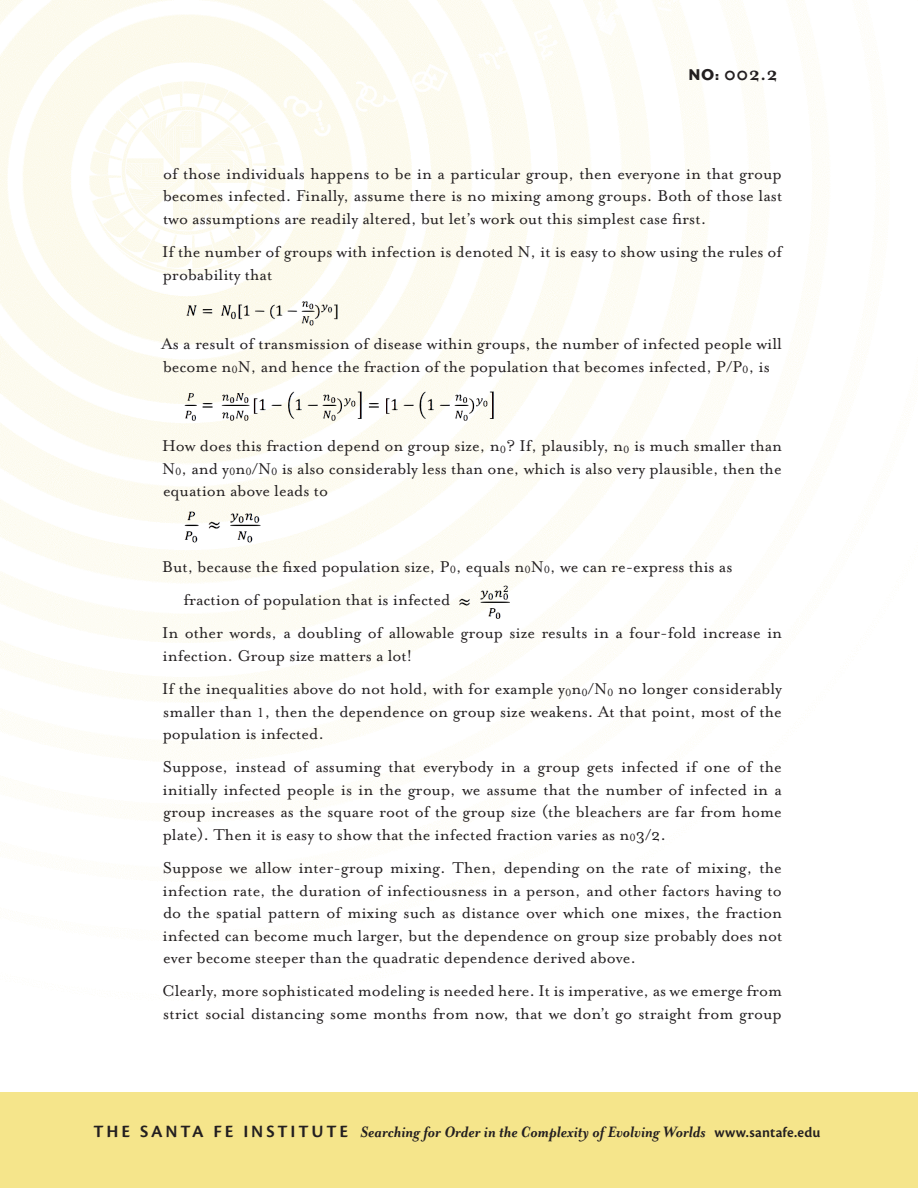
<style>
.page{position:relative;width:918px;height:1188px;background:#fff}
.page>*{position:absolute;margin:0;border:0;box-sizing:border-box;transform-origin:0 0}
.Transmission_text{font:700 21px "Mrs Eaves OT";color:#231f20}
.Transmission_text-2{font:18px/22.5px "Mrs Eaves OT";color:#231f20;text-align:justify}
.t1{font:italic 700 17.25px "Mrs Eaves OT";letter-spacing:.005em;color:#231f20}
.s1{font-family:"Mr Eaves Mod OT";font-weight:800;font-size:18px}
.s2{font-size:15px}
.s3{font-family:"Cronos Pro Semibold Capt";font-weight:400;font-style:normal;font-size:18px}
.s4{font-family:"Cronos Pro";font-weight:600;font-style:normal;font-size:15px}
</style>
<div class="page">
<div style="left:0;top:1092px;width:918px;height:96px;background:#f5e58b"></div>
<img style="left:0;top:0;width:917px;height:938px">
<img style="left:75px;top:62px;width:223px;height:218px">
<img style="left:179px;top:287px;width:171px;height:47px">
<img style="left:177px;top:381px;width:335px;height:51px">
<img style="left:165px;top:510px;width:116px;height:38px">
<img style="left:450px;top:576px;width:95px;height:49px">
<p class="Transmission_text" style="left:688px;top:63px;width:91px"><span class="s1">NO:</span> 002.2</p>
<p class="Transmission_text-2" style="left:163px;top:163px;width:621px">of those individuals happens to be in a particular group, then everyone in that group becomes infected. Finally, assume there is no mixing among groups. Both of those last two assumptions are readily altered, but let’s work out this simplest case first.</p>
<p class="Transmission_text-2" style="left:162px;top:241px;width:622px">If the number of groups with infection is denoted N, it is easy to show using the rules of probability that</p>
<p class="Transmission_text-2" style="left:162px;top:333px;width:622px">As a result of transmission of disease within groups, the number of infected people will become n<sub>0</sub>N, and hence the fraction of the population that becomes infected, P/P<sub>0</sub>, is</p>
<p class="Transmission_text-2" style="left:162px;top:435px;width:621px">How does this fraction depend on group size, n<sub>0</sub>? If, plausibly, n<sub>0</sub> is much smaller than N<sub>0</sub>, and y<sub>0</sub>n<sub>0</sub>/N<sub>0</sub> is also considerably less than one, which is also very plausible, then the equation above leads to</p>
<p class="Transmission_text-2" style="left:162px;top:555px;width:572px">But, because the fixed population size, P<sub>0</sub>, equals n<sub>0</sub>N<sub>0</sub>, we can re-express this as</p>
<p class="Transmission_text-2" style="left:184px;top:589px;width:268px">fraction of population that is infected</p>
<p class="Transmission_text-2" style="left:162px;top:622px;width:621px">In other words, a doubling of allowable group size results in a four-fold increase in infection. Group size matters a lot!</p>
<p class="Transmission_text-2" style="left:162px;top:678px;width:621px">If the inequalities above do not hold, with for example y<sub>0</sub>n<sub>0</sub>/N<sub>0</sub> no longer considerably smaller than <span class="s2">1</span>, then the dependence on group size weakens. At that point, most of the population is infected.</p>
<p class="Transmission_text-2" style="left:163px;top:756px;width:621px">Suppose, instead of assuming that everybody in a group gets infected if one of the initially infected people is in the group, we assume that the number of infected in a group increases as the square root of the group size (the bleachers are far from home plate). Then it is easy to show that the infected fraction varies as n<sub>0</sub>3/2.</p>
<p class="Transmission_text-2" style="left:163px;top:857px;width:621px">Suppose we allow inter-group mixing. Then, depending on the rate of mixing, the infection rate, the duration of infectiousness in a person, and other factors having to do the spatial pattern of mixing such as distance over which one mixes, the fraction infected can become much larger, but the dependence on group size probably does not ever become steeper than the quadratic dependence derived above.</p>
<p class="Transmission_text-2" style="left:162px;top:980px;width:621px">Clearly, more sophisticated modeling is needed here. It is imperative, as we emerge from strict social distancing some months from now, that we don’t go straight from group</p>
<p class="t1" style="left:93px;top:1122px;width:728px"><span class="s3">T HE SANTA FE IN S T IT UT E</span> Searching for Order in the Complexity of Evolving Worlds <span class="s4">www.santafe.edu</span></p>
</div>
